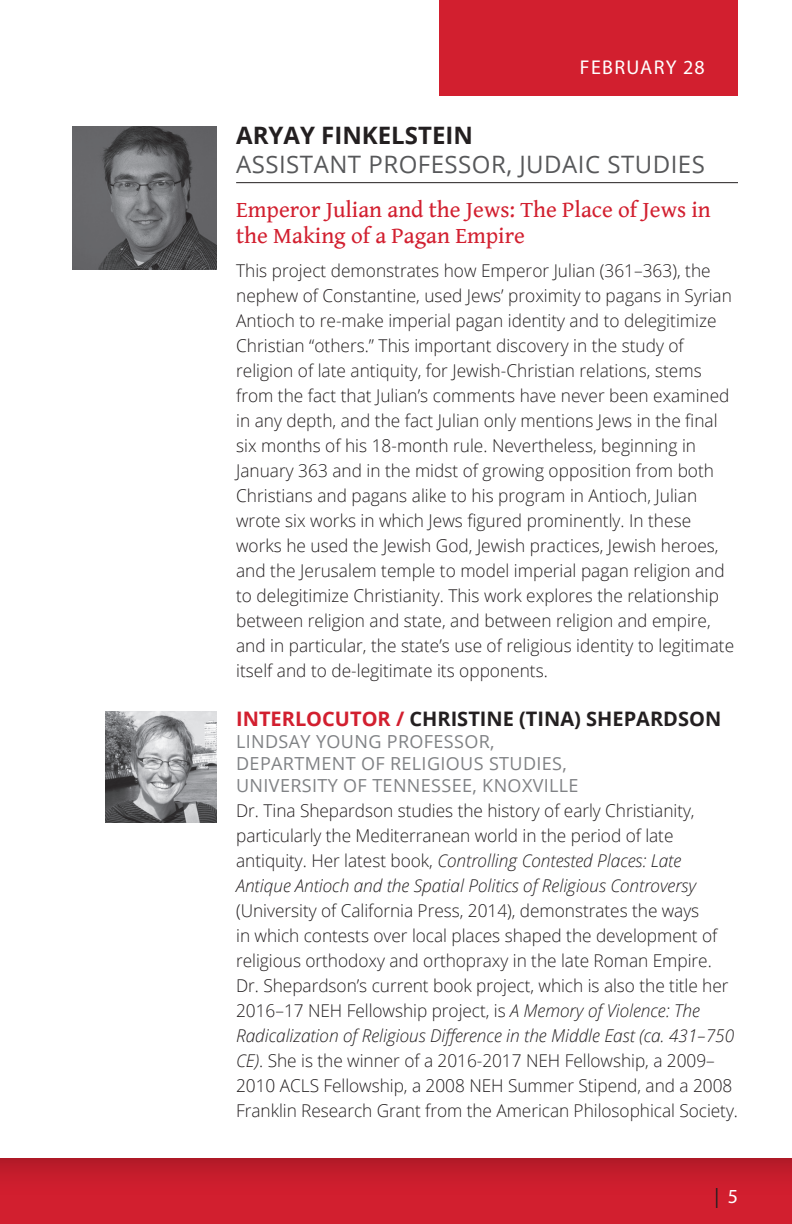
<style>
.page{position:relative;width:792px;height:1224px;background:#fff}
.page>*{position:absolute;margin:0;border:0;box-sizing:border-box;transform-origin:0 0}
.t1{font:24px "Open Sans";letter-spacing:.02em;color:#57585a}
.t2{font:700 24px "Open Sans";color:#231f20}
.t3{font:23px/26px "Gentium Book Basic";color:#d21f2f}
.t4{font:700 20px "Open Sans";color:#231f20}
.t5{font:20px "Myriad Pro";letter-spacing:.07em;color:#fff}
.t6{font:20px "Myriad Pro";color:#231f20}
.t7{font:18px/22px "Open Sans";letter-spacing:.02em;color:#808285}
.t8{font:300 17.6px/25px "Open Sans";color:#231f20}
.s1{color:#d21f2f}
.s2{font-style:italic}
.s3{color:#fff}
</style>
<div class="page">
<div style="left:0;top:1158px;width:792px;height:66px;background:linear-gradient(to bottom,#bc1b2a,#d92031)"></div>
<div style="left:440px;top:0;width:298px;height:96px;background:#d21f2f"></div>
<hr style="left:236px;top:182px;width:502px;height:1px;background:#231f20">
<img style="left:72px;top:126px;width:145px;height:144px">
<img style="left:105px;top:711px;width:112px;height:111px">
<p class="t5" style="left:580px;top:56px;width:126px">FEBRUARY 28</p>
<h1 class="t2" style="left:236px;top:119px;width:238px">ARYAY FINKELSTEIN</h1>
<h1 class="t1" style="left:236px;top:148px;width:470px">ASSISTANT PROFESSOR, JUDAIC STUDIES</h1>
<h2 class="t3" style="left:236px;top:196px;width:476px">Emperor Julian and the Jews: The Place of Jews in the Making of a Pagan Empire</h2>
<p class="t8" style="left:236px;top:258px;width:500px">This project demonstrates how Emperor Julian (361–363), the nephew of Constantine, used Jews’ proximity to pagans in Syrian Antioch to re-make imperial pagan identity and to delegitimize Christian “others.” This important discovery in the study of religion of late antiquity, for Jewish-Christian relations, stems from the fact that Julian’s comments have never been examined in any depth, and the fact Julian only mentions Jews in the final six months of his 18-month rule. Nevertheless, beginning in January 363 and in the midst of growing opposition from both Christians and pagans alike to his program in Antioch, Julian wrote six works in which Jews figured prominently. In these works he used the Jewish God, Jewish practices, Jewish heroes, and the Jerusalem temple to model imperial pagan religion and to delegitimize Christianity. This work explores the relationship between religion and state, and between religion and empire, and in particular, the state’s use of religious identity to legitimate itself and to de-legitimate its opponents.</p>
<p class="t4" style="left:236px;top:705px;width:487px"><span class="s1">INTERLOCUTOR /</span> CHRISTINE (TINA) SHEPARDSON</p>
<p class="t7" style="left:236px;top:730px;width:344px">LINDSAY YOUNG PROFESSOR,<br>DEPARTMENT OF RELIGIOUS STUDIES,<br>UNIVERSITY OF TENNESSEE, KNOXVILLE</p>
<p class="t8" style="left:236px;top:798px;width:462px">Dr. Tina Shepardson studies the history of early Christianity, particularly the Mediterranean world in the period of late antiquity. Her latest book, <span class="s2">Controlling Contested Places: Late Antique Antioch and the Spatial Politics of Religious Controversy</span></p>
<p class="t8" style="left:236px;top:898px;width:503px">(University of California Press, 2014), demonstrates the ways<br>in which contests over local places shaped the development of religious orthodoxy and orthopraxy in the late Roman Empire.<br>Dr. Shepardson’s current book project, which is also the title her 2016–17 NEH Fellowship project, is <span class="s2">A Memory of Violence: The Radicalization of Religious Difference in the Middle East (ca. 431–750<br>CE)</span>. She is the winner of a 2016-2017 NEH Fellowship, a 2009– 2010 ACLS Fellowship, a 2008 NEH Summer Stipend, and a 2008<br>Franklin Research Grant from the American Philosophical Society.</p>
<p class="t6" style="left:714px;top:1186px;width:25px">| <span class="s3">5</span></p>
</div>
